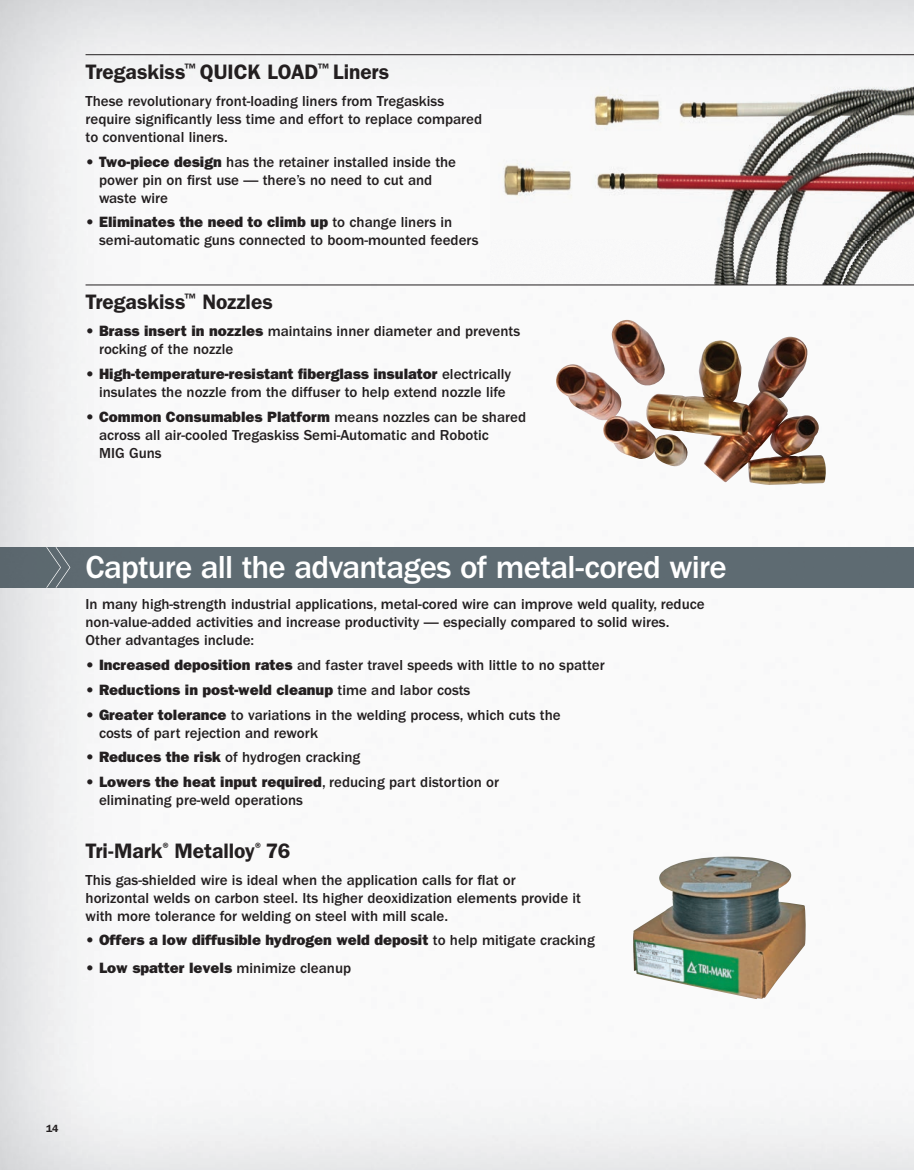
<style>
.page{position:relative;width:914px;height:1170px;background:#fff}
.page>*{position:absolute;margin:0;border:0;box-sizing:border-box;transform-origin:0 0}
.t1{font:500 33px "ITC Franklin Gothic Std";letter-spacing:-.025em;color:#fff}
.t2{font:600 21px "ITC Franklin Gothic Std";letter-spacing:-.005em;color:#231f20}
.t3{font:500 15px/18px "ITC Franklin Gothic Std";color:#231f20}
.t4{font:15px "ITC Franklin Gothic Std Hvy";color:#231f20}
.t5{font:600 10.5px "ITC Franklin Gothic Std";color:#231f20}
.s1{font-family:"ITC Franklin Gothic Std Hvy";font-weight:400}
.s2{font-family:"ITC Franklin Gothic Std";font-weight:500}
</style>
<div class="page">
<img style="left:0;top:0;width:914px;height:1170px">
<img style="left:490px;top:59px;width:424px;height:225px">
<hr style="left:86px;top:54px;width:828px;height:1px;background:#231f20">
<hr style="left:86px;top:285px;width:828px;height:1px;background:#231f20">
<div style="left:0;top:547px;width:914px;height:41px;background:#5e6b72"></div>
<svg style="left:46px;top:547px;width:24px;height:41px"></svg>
<img style="left:554px;top:320px;width:271px;height:165px">
<img style="left:633px;top:857px;width:172px;height:142px">
<h2 class="t2" style="left:86px;top:59px;width:305px">Tregaskiss<sup>™</sup> QUICK LOAD<sup>™</sup> Liners</h2>
<p class="t3" style="left:85px;top:92px;width:398px">These revolutionary front-loading liners from Tregaskiss require significantly less time and effort to replace compared to conventional liners.</p>
<p class="t3" style="left:99px;top:153px;width:358px;text-indent:-14px"><span class="s1">• Two-piece design</span> has the retainer installed inside the power pin on first use — there’s no need to cut and waste wire</p>
<p class="t4" style="left:85px;top:213px;width:368px">• Eliminates the need to climb up <span class="s2">to change liners in</span></p>
<p class="t3" style="left:99px;top:232px;width:381px">semi-automatic guns connected to boom-mounted feeders</p>
<h2 class="t2" style="left:86px;top:289px;width:189px">Tregaskiss<sup>™</sup> Nozzles</h2>
<p class="t3" style="left:99px;top:322px;width:422px;text-indent:-14px"><span class="s1">• Brass insert in nozzles</span> maintains inner diameter and prevents rocking of the nozzle</p>
<p class="t4" style="left:85px;top:365px;width:427px">• High-temperature-resistant fiberglass insulator <span class="s2">electrically</span></p>
<p class="t3" style="left:99px;top:383px;width:408px">insulates the nozzle from the diffuser to help extend nozzle life</p>
<p class="t4" style="left:85px;top:408px;width:442px">• Common Consumables Platform <span class="s2">means nozzles can be shared</span></p>
<p class="t3" style="left:99px;top:426px;width:391px">across all air-cooled Tregaskiss Semi-Automatic and Robotic<br>MIG Guns</p>
<h1 class="t1" style="left:86px;top:549px;width:642px">Capture all the advantages of metal-cored wire</h1>
<p class="t3" style="left:86px;top:596px;width:620px">In many high-strength industrial applications, metal-cored wire can improve weld quality, reduce non-value-added activities and increase productivity — especially compared to solid wires.<br>Other advantages include:</p>
<p class="t3" style="left:86px;top:656px;width:520px"><span class="s1">• Increased deposition rates</span> and faster travel speeds with little to no spatter</p>
<p class="t4" style="left:86px;top:681px;width:386px">• Reductions in post-weld cleanup <span class="s2">time and labor costs</span></p>
<p class="t3" style="left:99px;top:706px;width:463px;text-indent:-14px"><span class="s1">• Greater tolerance</span> to variations in the welding process, which cuts the costs of part rejection and rework</p>
<p class="t3" style="left:86px;top:749px;width:276px"><span class="s1">• Reduces the risk</span> of hydrogen cracking</p>
<p class="t4" style="left:86px;top:773px;width:415px">• Lowers the heat input required<span class="s2">, reducing part distortion or</span></p>
<p class="t3" style="left:99px;top:791px;width:205px">eliminating pre-weld operations</p>
<h2 class="t2" style="left:86px;top:838px;width:206px">Tri-Mark<sup>®</sup> Metalloy<sup>®</sup> 76</h2>
<p class="t3" style="left:86px;top:871px;width:497px">This gas-shielded wire is ideal when the application calls for flat or horizontal welds on carbon steel. Its higher deoxidization elements provide it with more tolerance for welding on steel with mill scale.</p>
<p class="t4" style="left:86px;top:931px;width:511px">• Offers a low diffusible hydrogen weld deposit <span class="s2">to help mitigate cracking</span></p>
<p class="t4" style="left:86px;top:959px;width:267px">• Low spatter levels <span class="s2">minimize cleanup</span></p>
<p class="t5" style="left:46px;top:1122px;width:14px">14</p>
</div>
